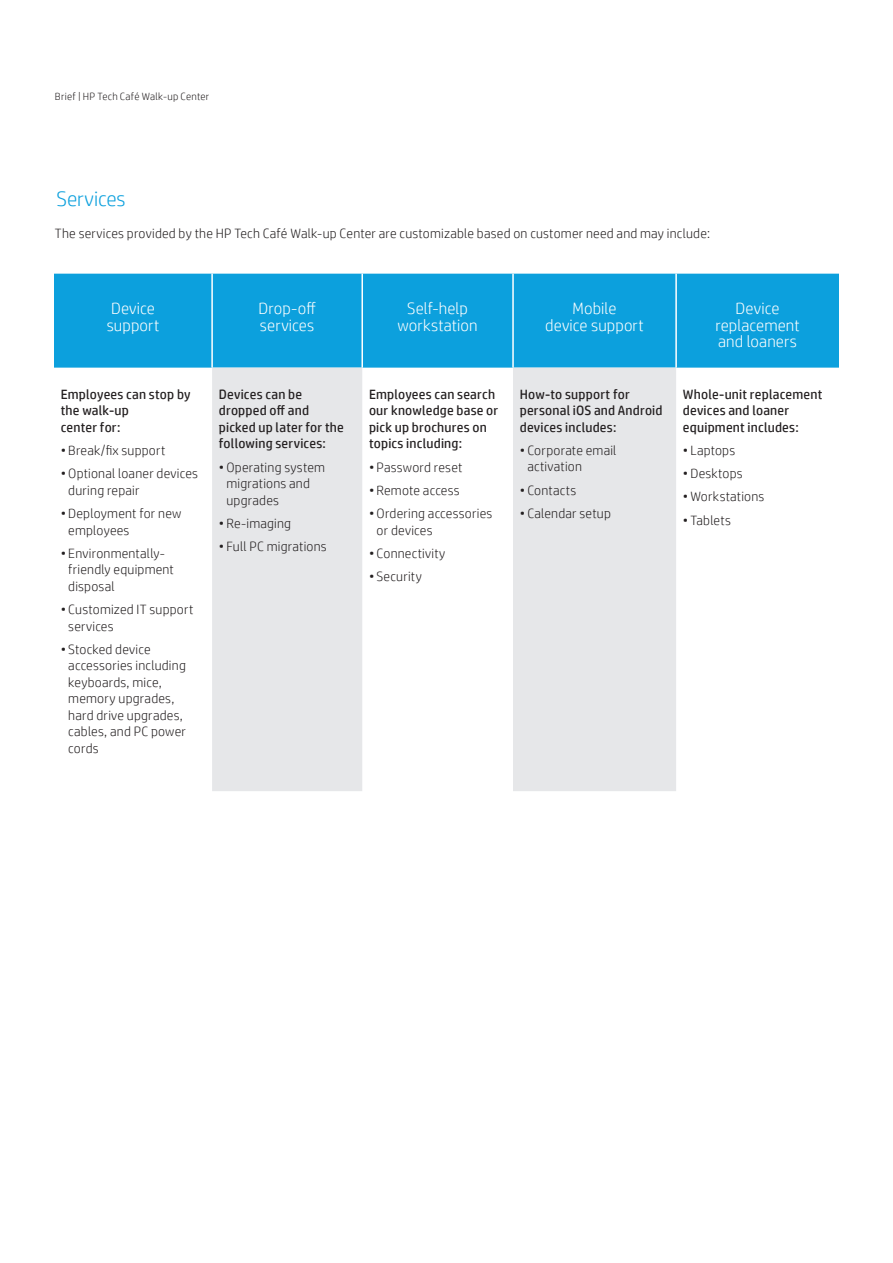
<style>
.page{position:relative;width:893px;height:1263px;background:#fff}
.page>*{position:absolute;margin:0;border:0;box-sizing:border-box;transform-origin:0 0}
.t1{font:300 21px "HP Simplified";letter-spacing:-.005em;color:#0ca0dd}
.t2{font:300 16.5px/16.5px "HP Simplified";letter-spacing:.005em;color:#fff;text-align:center}
.t3{font:300 13.5px/16.5px "HP Simplified";letter-spacing:.015em;color:#231f20}
.t4{font:13.5px/16.5px "HP Simplified";letter-spacing:.015em;color:#231f20}
.t5{font:300 10.5px "HP Simplified";letter-spacing:.025em;color:#231f20}
</style>
<div class="page">
<div style="left:54px;top:274px;width:785px;height:94px;background:#0ca0dd"></div>
<svg style="left:212px;top:368px;width:464px;height:423px;fill:#e6e7e9"></svg>
<hr style="left:211px;top:274px;width:2px;height:94px;background:#fff">
<hr style="left:361px;top:274px;width:2px;height:94px;background:#fff">
<hr style="left:512px;top:274px;width:2px;height:94px;background:#fff">
<hr style="left:675px;top:274px;width:2px;height:94px;background:#fff">
<p class="t5" style="left:55px;top:89px;width:156px">Brief | HP Tech Café Walk-up Center</p>
<h1 class="t1" style="left:56px;top:185px;width:71px">Services</h1>
<p class="t3" style="left:55px;top:225px;width:657px">The services provided by the HP Tech Café Walk-up Center are customizable based on customer need and may include:</p>
<p class="t2" style="left:107px;top:300px;width:54px;text-align:left">Device support</p>
<p class="t2" style="left:258px;top:300px;width:59px;text-align:left">Drop-off services</p>
<p class="t2" style="left:398px;top:300px;width:82px">Self-help workstation</p>
<p class="t2" style="left:545px;top:300px;width:100px">Mobile<br>device support</p>
<p class="t2" style="left:715px;top:300px;width:86px">Device replacement and loaners</p>
<p class="t4" style="left:61px;top:386px;width:131px">Employees can stop by the walk-up<br>center for:</p>
<p class="t3" style="left:61px;top:442px;width:106px">• Break/fix support</p>
<p class="t3" style="left:68px;top:465px;width:131px;text-indent:-8px">• Optional loaner devices during repair</p>
<p class="t3" style="left:68px;top:505px;width:115px;text-indent:-8px">• Deployment for new employees</p>
<p class="t3" style="left:68px;top:544px;width:107px;text-indent:-8px">• Environmentally&shy;friendly equipment disposal</p>
<p class="t3" style="left:68px;top:601px;width:127px;text-indent:-8px">• Customized IT support services</p>
<p class="t3" style="left:68px;top:640px;width:119px;text-indent:-8px">• Stocked device accessories including keyboards, mice, memory upgrades, hard drive upgrades, cables, and PC power cords</p>
<p class="t4" style="left:219px;top:386px;width:127px">Devices can be dropped off and picked up later for the following services:</p>
<p class="t3" style="left:226px;top:458px;width:100px;text-indent:-8px">• Operating system migrations and upgrades</p>
<p class="t3" style="left:219px;top:514px;width:74px">• Re-imaging</p>
<p class="t3" style="left:219px;top:538px;width:109px">• Full PC migrations</p>
<p class="t4" style="left:369px;top:386px;width:131px">Employees can search our knowledge base or pick up brochures on topics including:</p>
<p class="t3" style="left:369px;top:458px;width:95px">• Password reset</p>
<p class="t3" style="left:369px;top:481px;width:92px">• Remote access</p>
<p class="t3" style="left:377px;top:505px;width:117px;text-indent:-8px">• Ordering accessories or devices</p>
<p class="t3" style="left:369px;top:544px;width:78px">• Connectivity</p>
<p class="t3" style="left:369px;top:568px;width:54px">• Security</p>
<p class="t4" style="left:520px;top:386px;width:144px">How-to support for personal iOS and Android devices includes:</p>
<p class="t3" style="left:527px;top:442px;width:91px;text-indent:-8px">• Corporate email activation</p>
<p class="t3" style="left:520px;top:481px;width:58px">• Contacts</p>
<p class="t3" style="left:520px;top:505px;width:93px">• Calendar setup</p>
<p class="t4" style="left:683px;top:386px;width:141px">Whole-unit replacement devices and loaner equipment includes:</p>
<p class="t3" style="left:683px;top:442px;width:54px">• Laptops</p>
<p class="t3" style="left:683px;top:465px;width:61px">• Desktops</p>
<p class="t3" style="left:683px;top:488px;width:83px">• Workstations</p>
<p class="t3" style="left:683px;top:511px;width:50px">• Tablets</p>
</div>
